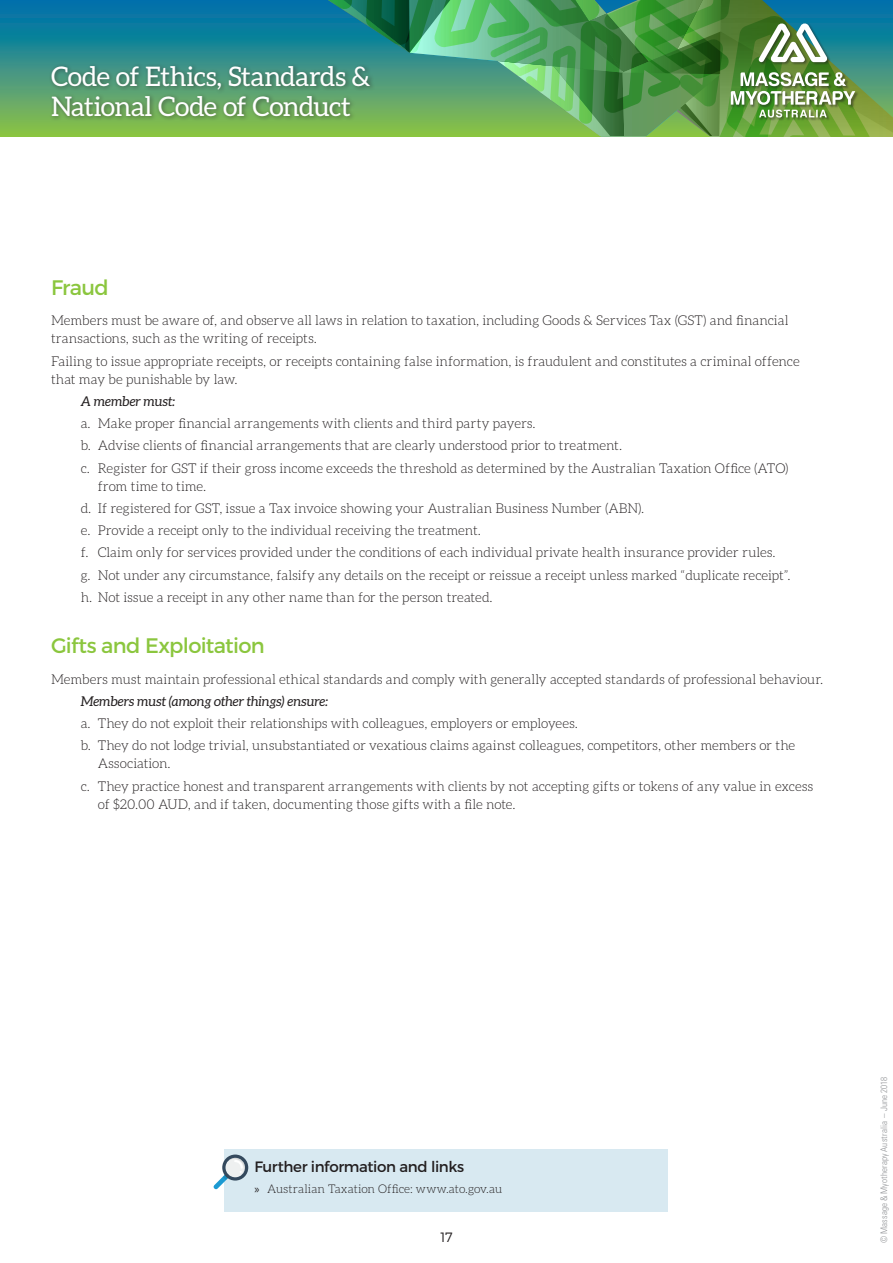
<style>
.page{position:relative;width:893px;height:1263px;background:#fff}
.page>*{position:absolute;margin:0;border:0;box-sizing:border-box;transform-origin:0 0}
.t1{font:27px/30px "Aleo";letter-spacing:-.015em;color:#fff}
.t2{font:21px "Montserrat";letter-spacing:-.03em;color:#8bc63e}
.t3{font:15px "Montserrat";letter-spacing:-.025em;color:#231f20}
.t4{font:300 13.5px/22.2px "Aleo";letter-spacing:-.005em;color:#231f20}
.t5{font:italic 13.5px "Aleo";letter-spacing:-.005em;color:#231f20}
.t6{font:300 13.5px "Montserrat";color:#231f20}
.t7{font:300 12px "Aleo";letter-spacing:.005em;color:#231f20}
.t8{font:300 condensed 9px "Univers";letter-spacing:.015em;color:#939598}
.s1{font-family:"Myriad Pro";font-weight:400}
</style>
<div class="page">
<svg style="left:15px;top:0;width:878px;height:136px;background:#2f8e87"></svg>
<div style="left:49px;top:63px;width:327px;height:59px;background:#231f20;opacity:.5"></div>
<img style="left:234px;top:0;width:636px;height:136px">
<div style="left:225px;top:1149px;width:443px;height:63px;background:#d8e9f1"></div>
<svg style="left:213px;top:1154px;width:35px;height:36px"></svg>
<h1 class="t1" style="left:51px;top:61px;width:321px">Code of Ethics, Standards &amp;<br>National Code of Conduct</h1>
<h2 class="t2" style="left:51px;top:274px;width:59px">Fraud</h2>
<p class="t4" style="left:51px;top:312px;width:739px;line-height:18px">Members must be aware of, and observe all laws in relation to taxation, including Goods &amp; Services Tax (GST) and financial transactions, such as the writing of receipts.</p>
<p class="t4" style="left:51px;top:352px;width:750px;line-height:18px">Failing to issue appropriate receipts, or receipts containing false information, is fraudulent and constitutes a criminal offence that may be punishable by law.</p>
<p class="t5" style="left:81px;top:393px;width:96px">A member must:</p>
<p class="t4" style="left:81px;top:412px;width:709px">a. Make proper financial arrangements with clients and third party payers.<br>b. Advise clients of financial arrangements that are clearly understood prior to treatment.<br>c. Register for GST if their gross income exceeds the threshold as determined by the Australian Taxation Office (ATO)</p>
<p class="t4" style="left:81px;top:475px;width:711px;text-indent:17px">from time to time.<br>d. If registered for GST, issue a Tax invoice showing your Australian Business Number (ABN).<br>e. Provide a receipt only to the individual receiving the treatment.<br>f. Claim only for services provided under the conditions of each individual private health insurance provider rules.<br>g. Not under any circumstance, falsify any details on the receipt or reissue a receipt unless marked “duplicate receipt”. h. Not issue a receipt in any other name than for the person treated.</p>
<h2 class="t2" style="left:51px;top:633px;width:215px">Gifts and Exploitation</h2>
<p class="t4" style="left:51px;top:668px;width:774px">Members must maintain professional ethical standards and comply with generally accepted standards of professional behaviour.</p>
<p class="t5" style="left:81px;top:693px;width:249px">Members must (among other things) ensure:</p>
<p class="t4" style="left:81px;top:712px;width:716px">a. They do not exploit their relationships with colleagues, employers or employees.<br>b. They do not lodge trivial, unsubstantiated or vexatious claims against colleagues, competitors, other members or the</p>
<p class="t4" style="left:81px;top:752px;width:734px;text-indent:17px">Association.<br>c. They practice honest and transparent arrangements with clients by not accepting gifts or tokens of any value in excess</p>
<p class="t4" style="left:98px;top:793px;width:419px">of $20.00 AUD, and if taken, documenting those gifts with a file note.</p>
<p class="t3" style="left:254px;top:1158px;width:211px">Further information and links</p>
<p class="t7" style="left:254px;top:1182px;width:249px"><span class="s1">»</span> Australian Taxation Office: www.ato.gov.au</p>
<p class="t6" style="left:440px;top:1229px;width:14px">17</p>
<p class="t8" style="left:879px;top:1243px;width:167px;rotate:-90deg">© Massage &amp; Myotherapy Australia – June 2018</p>
</div>
